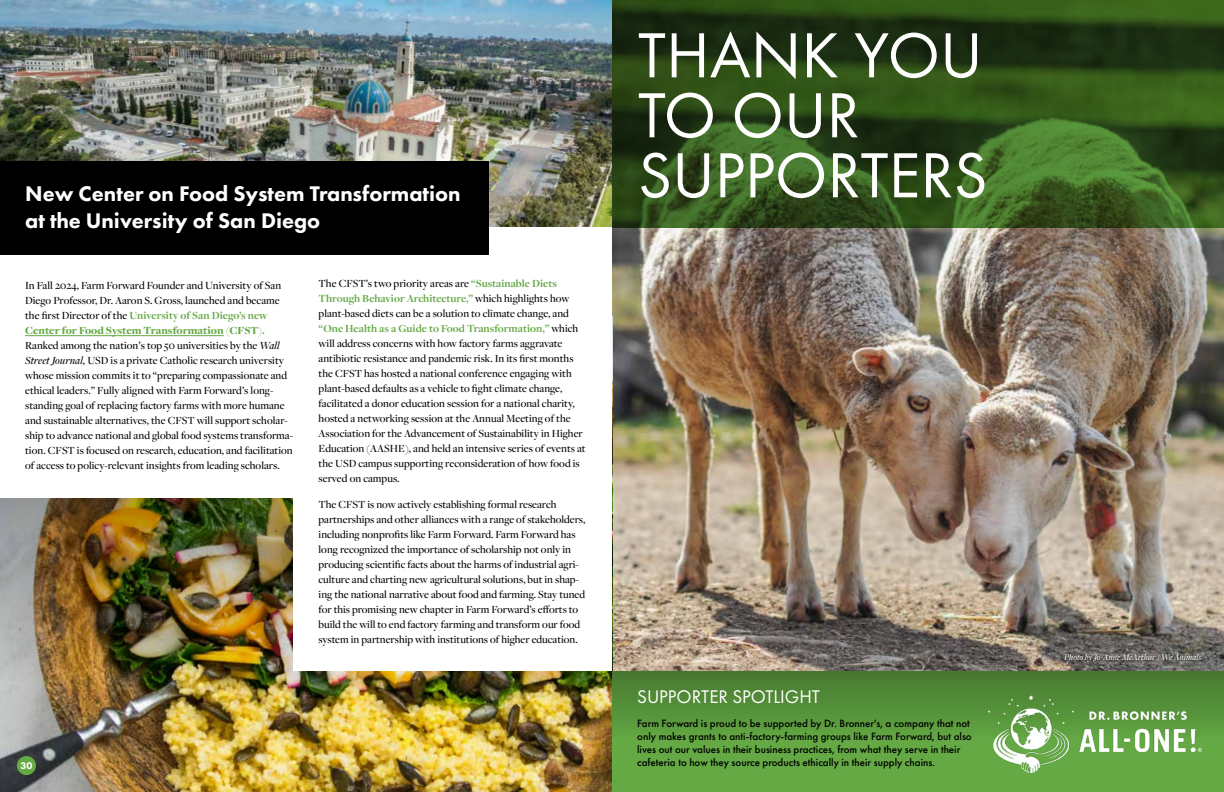
<style>
.page{position:relative;width:1224px;height:792px;background:#fff}
.page>*{position:absolute;margin:0;border:0;box-sizing:border-box;transform-origin:0 0}
.t1{font:66px/60px "Futura PT";color:#fff}
.t2{font:800 22px/26.4px "Futura PT";color:#fff}
.t3{font:19px "Futura PT";color:#fff}
.t4{font:500 11.3px/15px "Freight Disp Pro";letter-spacing:.005em;color:#000}
.t5{font:500 11px/13px "Futura PT";color:#000}
.t6{font:800 10px "Futura PT";color:#fff}
.t7{font:italic 500 9px "Freight Disp Pro";color:#fff}
.s1{font-weight:700;color:#64a944}
.s2{font-weight:900;color:#64a944}
.s3{font-style:italic}
</style>
<div class="page">
<img style="left:612px;top:228px;width:612px;height:443px">
<svg style="left:612px;top:0;width:612px;height:228px;background:#2d4b19"></svg>
<img style="left:0;top:671px;width:612px;height:121px">
<div style="left:17px;top:756px;width:19px;height:19px;background:#64a944;border-radius:50%"></div>
<img style="left:0;top:0;width:612px;height:228px">
<img style="left:0;top:498px;width:611px;height:185px">
<div style="left:294px;top:228px;width:318px;height:443px;background:#fff"></div>
<hr style="left:25px;top:335px;width:199px;height:1px;background:#64a944">
<div style="left:0;top:161px;width:488px;height:94px;background:#000"></div>
<div style="left:612px;top:671px;width:612px;height:121px;background:#64a944"></div>
<div style="left:612px;top:671px;width:612px;height:67px;background:linear-gradient(to bottom,#477730,#61a542)"></div>
<img style="left:988px;top:695px;width:213px;height:77px">
<div style="left:1062px;top:653px;width:141px;height:13px;background:#000;opacity:.75"></div>
<h2 class="t2" style="left:25px;top:180px;width:437px">New Center on Food System Transformation at the University of San Diego</h2>
<p class="t4" style="left:25px;top:277px;width:269px">In Fall 2024, Farm Forward Founder and University of San Diego Professor, Dr. Aaron S. Gross, launched and became the first Director of the <span class="s1">University of San Diego’s new </span><span class="s2">Center for Food System Transformation (CFST).<br></span>Ranked among the nation’s top 50 universities by the <span class="s3">Wall Street Journal,</span> USD is a private Catholic research university whose mission commits it to “preparing compassionate and ethical leaders.” Fully aligned with Farm Forward’s long&shy;standing goal of replacing factory farms with more humane and sustainable alternatives, the CFST will support scholar&shy;ship to advance national and global food systems transforma&shy;tion. CFST is focused on research, education, and facilitation of access to policy-relevant insights from leading scholars.</p>
<p class="t4" style="left:319px;top:276px;width:269px">The CFST’s two priority areas are <span class="s1">“Sustainable Diets Through Behavior Architecture,”</span> which highlights how plant-based diets can be a solution to climate change, and <span class="s1">“One Health as a Guide to Food Transformation,”</span> which will address concerns with how factory farms aggravate antibiotic resistance and pandemic risk. In its first months the CFST has hosted a national conference engaging with plant-based defaults as a vehicle to fight climate change, facilitated a donor education session for a national charity, hosted a networking session at the Annual Meeting of the Association for the Advancement of Sustainability in Higher Education (AASHE), and held an intensive series of events at the USD campus supporting reconsideration of how food is served on campus.</p>
<p class="t4" style="left:319px;top:496px;width:268px">The CFST is now actively establishing formal research partnerships and other alliances with a range of stakeholders, including nonprofits like Farm Forward. Farm Forward has long recognized the importance of scholarship not only in producing scientific facts about the harms of industrial agri&shy;culture and charting new agricultural solutions, but in shap&shy;ing the national narrative about food and farming. Stay tuned for this promising new chapter in Farm Forward’s efforts to build the will to end factory farming and transform our food system in partnership with institutions of higher education.</p>
<p class="t6" style="left:20px;top:759px;width:13px">30</p>
<h1 class="t1" style="left:638px;top:25px;width:351px">THANK YOU<br>TO OUR<br>SUPPORTERS</h1>
<h3 class="t3" style="left:637px;top:685px;width:184px">SUPPORTER SPOTLIGHT</h3>
<p class="t5" style="left:637px;top:716px;width:336px">Farm Forward is proud to be supported by Dr. Bronner's, a company that not only makes grants to anti-factory-farming groups like Farm Forward, but also lives out our values in their business practices, from what they serve in their cafeteria to how they source products ethically in their supply chains.</p>
<p class="t7" style="left:1064px;top:651px;width:139px">Photo by Jo-Anne McArthur / We Animals</p>
</div>
